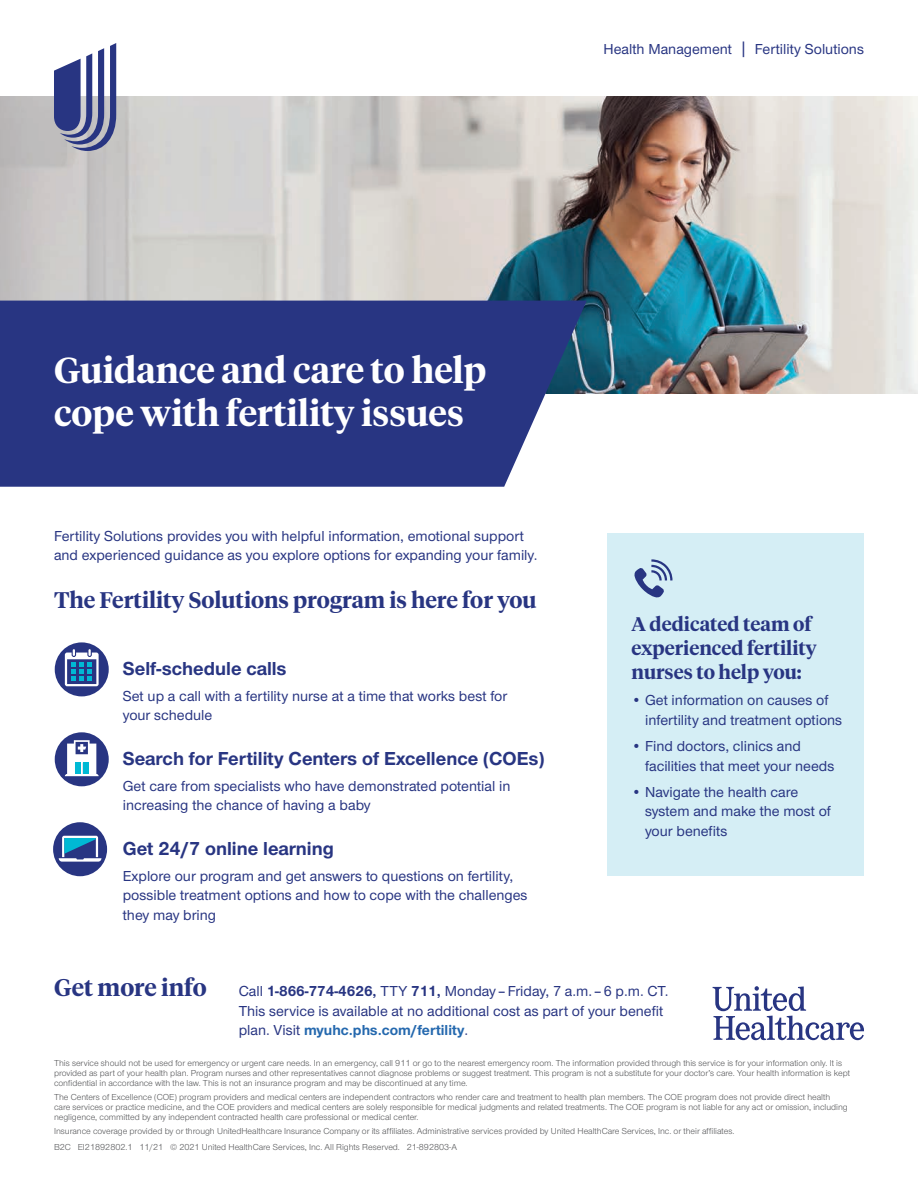
<style>
.page{position:relative;width:918px;height:1188px;background:#fff}
.page>*{position:absolute;margin:0;border:0;box-sizing:border-box;transform-origin:0 0}
.t1{font:600 36px/43.2px "UHC Serif Headline";color:#fff}
.t2{font:600 24px "UHC Serif Headline";color:#283582}
.t3{font:600 22.5px "UHC Serif Headline";color:#283582}
.t4{font:700 19.5px "UHC Sans";color:#283582}
.t5{font:600 19.5px/24px "UHC Serif Headline";color:#283582}
.t6{font:500 15px/19.5px "UHC Sans";color:#283582}
.t7{font:9px/9.8px "UHC Sans";color:#57585a}
.s1{font-size:18.75px}
.s2{font-weight:700}
.s3{font-weight:700;color:#2468ae}
</style>
<div class="page">
<div style="left:608px;top:534px;width:256px;height:342px;background:#d5eef5"></div>
<img style="left:0;top:97px;width:918px;height:297px">
<svg style="left:0;top:301px;width:587px;height:186px;background:#334088"></svg>
<svg style="left:54px;top:43px;width:62px;height:108px"></svg>
<svg style="left:634px;top:559px;width:39px;height:39px"></svg>
<div style="left:55px;top:642px;width:54px;height:54px;background:#283582;border-radius:50%"></div>
<svg style="left:65px;top:649px;width:34px;height:37px"></svg>
<div style="left:55px;top:732px;width:54px;height:54px;background:#283582;border-radius:50%"></div>
<svg style="left:65px;top:740px;width:34px;height:36px"></svg>
<div style="left:75px;top:763px;width:6px;height:11px;background:#00b9d4"></div>
<div style="left:83px;top:763px;width:5px;height:11px;background:#00b9d4"></div>
<div style="left:53px;top:822px;width:54px;height:54px;background:#283582;border-radius:50%"></div>
<svg style="left:59px;top:836px;width:42px;height:26px"></svg>
<svg style="left:713px;top:986px;width:151px;height:54px"></svg>
<p class="t6" style="left:604px;top:39px;width:145px">Health Management <span class="s1">|</span></p>
<p class="t6" style="left:755px;top:39px;width:111px">Fertility Solutions</p>
<h1 class="t1" style="left:54px;top:347px;width:434px">Guidance and care to help cope with fertility issues</h1>
<p class="t6" style="left:54px;top:526px;width:485px">Fertility Solutions provides you with helpful information, emotional support and experienced guidance as you explore options for expanding your family.</p>
<h2 class="t3" style="left:54px;top:584px;width:484px">The Fertility Solutions program is here for you</h2>
<p class="t5" style="left:632px;top:611px;width:187px">A dedicated team of experienced fertility</p>
<h3 class="t4" style="left:123px;top:655px;width:165px">Self-schedule calls</h3>
<p class="t5" style="left:632px;top:659px;width:172px">nurses to help you:</p>
<p class="t6" style="left:123px;top:685px;width:386px">Set up a call with a fertility nurse at a time that works best for your schedule</p>
<p class="t6" style="left:645px;top:690px;width:199px;text-indent:-14px">• Get information on causes of infertility and treatment options</p>
<p class="t6" style="left:645px;top:736px;width:191px;text-indent:-14px">• Find doctors, clinics and facilities that meet your needs</p>
<h3 class="t4" style="left:123px;top:745px;width:423px">Search for Fertility Centers of Excellence (COEs)</h3>
<p class="t6" style="left:123px;top:775px;width:389px">Get care from specialists who have demonstrated potential in increasing the chance of having a baby</p>
<p class="t6" style="left:645px;top:782px;width:188px;text-indent:-14px">• Navigate the health care system and make the most of your benefits</p>
<h3 class="t4" style="left:123px;top:835px;width:213px">Get 24/7 online learning</h3>
<p class="t6" style="left:123px;top:865px;width:406px">Explore our program and get answers to questions on fertility, possible treatment options and how to cope with the challenges they may bring</p>
<h2 class="t2" style="left:54px;top:971px;width:154px">Get more info</h2>
<p class="t6" style="left:239px;top:981px;width:432px">Call <span class="s2">1-866-774-4626,</span> TTY <span class="s2">711,</span> Monday – Friday, 7 a.m. – 6 p.m. CT.<br>This service is available at no additional cost as part of your benefit plan. Visit <span class="s3">myuhc.phs.com/fertility</span>.</p>
<p class="t7" style="left:54px;top:1058px;width:798px">This service should not be used for emergency or urgent care needs. In an emergency, call 911 or go to the nearest emergency room. The information provided through this service is for your information only. It is provided as part of your health plan. Program nurses and other representatives cannot diagnose problems or suggest treatment. This program is not a substitute for your doctor’s care. Your health information is kept confidential in accordance with the law. This is not an insurance program and may be discontinued at any time.</p>
<p class="t7" style="left:54px;top:1092px;width:795px">The Centers of Excellence (COE) program providers and medical centers are independent contractors who render care and treatment to health plan members. The COE program does not provide direct health care services or practice medicine, and the COE providers and medical centers are solely responsible for medical judgments and related treatments. The COE program is not liable for any act or omission, including negligence, committed by any independent contracted health care professional or medical center.</p>
<p class="t7" style="left:54px;top:1126px;width:682px">Insurance coverage provided by or through UnitedHealthcare Insurance Company or its affiliates. Administrative services provided by United HealthCare Services, Inc. or their affiliates.</p>
<p class="t7" style="left:54px;top:1142px;width:405px">B2C EI21892802.1 11/21 © 2021 United HealthCare Services, Inc. All Rights Reserved. 21-892803-A</p>
</div>
